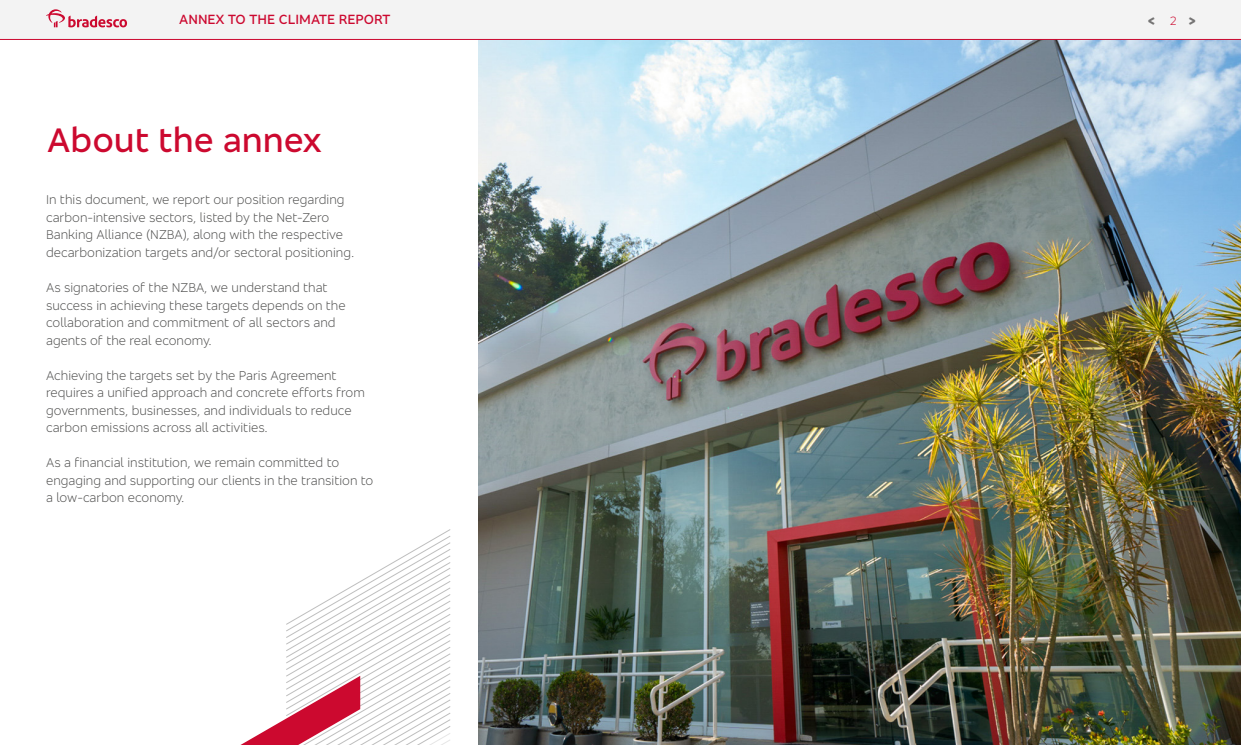
<style>
.page{position:relative;width:1241px;height:745px;background:#fff}
.page>*{position:absolute;margin:0;border:0;box-sizing:border-box;transform-origin:0 0}
.t1{font:500 35px "Bradesco Sans";color:#cc092f}
.t2{font:700 15px "Bradesco Sans";color:#757474}
.t3{font:500 13.75px "Bradesco Sans";color:#cc082f}
.t4{font:300 13.12px/17.5px "Bradesco Sans";color:#4a4a49}
.s1{font-weight:300;font-size:12.5px;color:#cc092f}
</style>
<div class="page">
<svg style="left:242px;top:529px;width:208px;height:215px"></svg>
<img style="left:478px;top:40px;width:762px;height:704px">
<div style="left:0;top:0;width:1240px;height:39px;background:#f3f3f3"></div>
<svg style="left:46px;top:9px;width:81px;height:18px"></svg>
<hr style="left:0;top:39px;width:1240px;height:1px;background:#cc092f">
<p class="t3" style="left:179px;top:10px;width:213px">ANNEX TO THE CLIMATE REPORT</p>
<p class="t2" style="left:1146px;top:11px;width:51px">&lt;<span class="s1">2</span>&gt;</p>
<h1 class="t1" style="left:47px;top:117px;width:276px">About the annex</h1>
<p class="t4" style="left:46px;top:191px;width:310px">In this document, we report our position regarding carbon-intensive sectors, listed by the Net-Zero Banking Alliance (NZBA), along with the respective decarbonization targets and/or sectoral positioning.</p>
<p class="t4" style="left:46px;top:278px;width:301px">As signatories of the NZBA, we understand that success in achieving these targets depends on the collaboration and commitment of all sectors and agents of the real economy.</p>
<p class="t4" style="left:46px;top:366px;width:320px">Achieving the targets set by the Paris Agreement requires a unified approach and concrete efforts from governments, businesses, and individuals to reduce carbon emissions across all activities.</p>
<p class="t4" style="left:46px;top:453px;width:329px">As a financial institution, we remain committed to engaging and supporting our clients in the transition to a low-carbon economy.</p>
</div>
